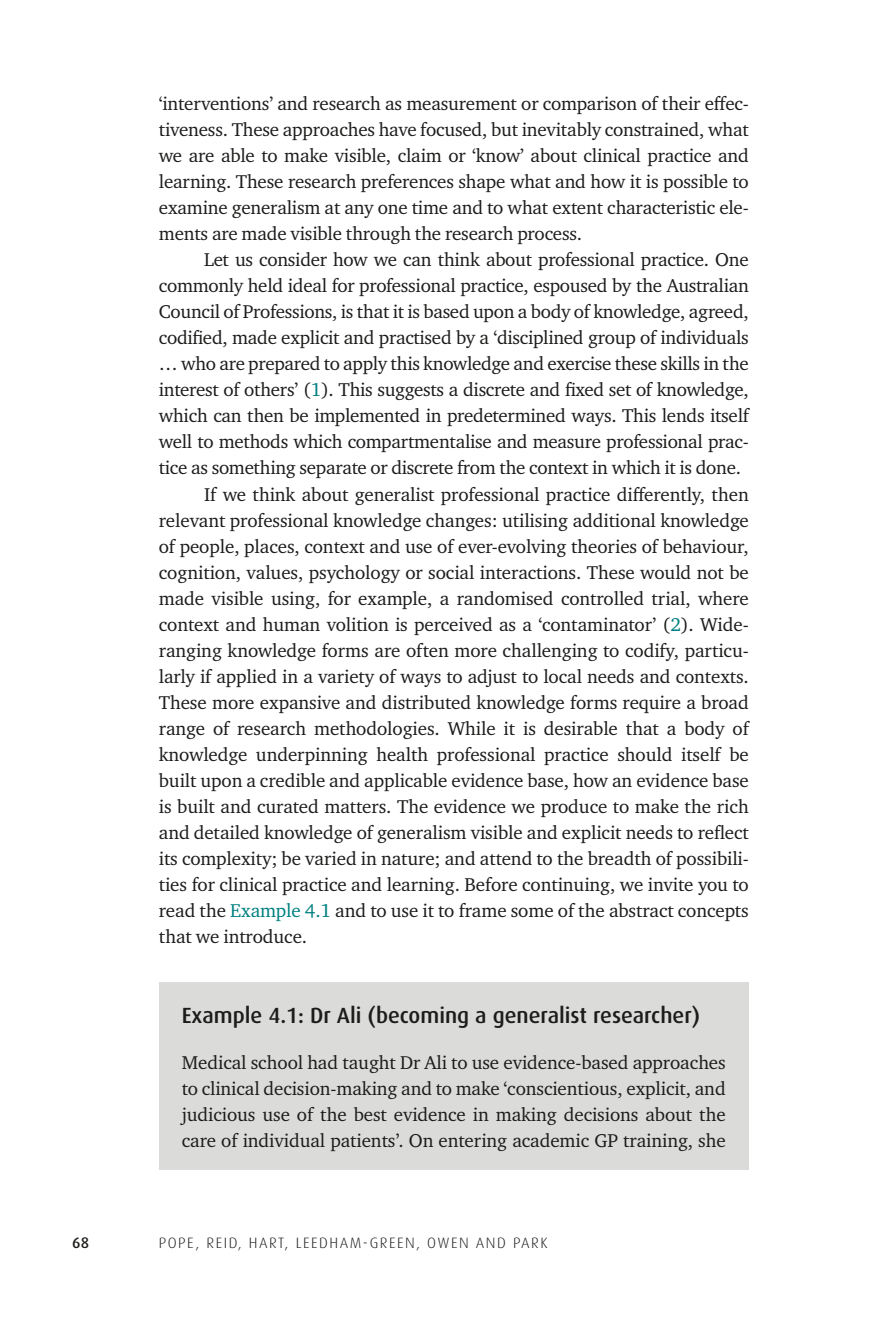
<style>
.page{position:relative;width:885px;height:1327px;background:#fff}
.page>*{position:absolute;margin:0;border:0;box-sizing:border-box;transform-origin:0 0}
.BoxTitle{font:500 22px "Dax";color:#1c1c1b}
.TextInd{font:19px/26px "Charter ITC Std";letter-spacing:-.01em;color:#1c1c1b;text-align:justify}
.BoxText{font:19px/26px "Charter ITC Std";letter-spacing:-.005em;color:#1c1c1b;text-align:justify}
.t1{font:500 15.4px "Dax";color:#1c1c1b}
.t2{font:300 15px "Dax";letter-spacing:.1em;color:#1c1c1b}
.s1{color:#008080}
</style>
<div class="page">
<div style="left:159px;top:982px;width:589px;height:187px;background:#dbdbda"></div>
<p class="TextInd" style="left:159px;top:91px;width:591px">‘interventions’ and research as measurement or comparison of their effec&shy;tiveness. These approaches have focused, but inevitably constrained, what we are able to make visible, claim or ‘know’ about clinical practice and learning. These research preferences shape what and how it is possible to examine generalism at any one time and to what extent characteristic ele&shy;ments are made visible through the research process.</p>
<p class="TextInd" style="left:159px;top:247px;width:591px;text-indent:45px">Let us consider how we can think about professional practice. One commonly held ideal for professional practice, espoused by the Australian Council of Professions, is that it is based upon a body of knowledge, agreed, codified, made explicit and practised by a ‘disciplined group of individuals … who are prepared to apply this knowledge and exercise these skills in the interest of others’ (<span class="s1">1</span>). This suggests a discrete and fixed set of knowledge, which can then be implemented in predetermined ways. This lends itself well to methods which compartmentalise and measure professional prac&shy;tice as something separate or discrete from the context in which it is done.</p>
<p class="TextInd" style="left:159px;top:481px;width:591px;text-indent:45px">If we think about generalist professional practice differently, then relevant professional knowledge changes: utilising additional knowledge of people, places, context and use of ever-evolving theories of behaviour, cognition, values, psychology or social interactions. These would not be made visible using, for example, a randomised controlled trial, where context and human volition is perceived as a ‘contaminator’ (<span class="s1">2</span>). Wide&shy;ranging knowledge forms are often more challenging to codify, particu&shy;larly if applied in a variety of ways to adjust to local needs and contexts.<br>These more expansive and distributed knowledge forms require a broad range of research methodologies. While it is desirable that a body of knowledge underpinning health professional practice should itself be built upon a credible and applicable evidence base, how an evidence base is built and curated matters. The evidence we produce to make the rich and detailed knowledge of generalism visible and explicit needs to reflect its complexity; be varied in nature; and attend to the breadth of possibili&shy;ties for clinical practice and learning. Before continuing, we invite you to read the <span class="s1">Example 4.1</span> and to use it to frame some of the abstract concepts that we introduce.</p>
<p class="BoxTitle" style="left:182px;top:1002px;width:520px">Example 4.1: Dr Ali (becoming a generalist researcher)</p>
<p class="BoxText" style="left:182px;top:1048px;width:545px">Medical school had taught Dr Ali to use evidence-based approaches to clinical decision-making and to make ‘conscientious, explicit, and judicious use of the best evidence in making decisions about the care of individual patients’. On entering academic GP training, she</p>
<p class="t1" style="left:72px;top:1234px;width:18px">68</p>
<p class="t2" style="left:159px;top:1234px;width:388px">POPE , REID, HART, LEEDHAM-GREEN, OWEN AND PARK</p>
</div>
